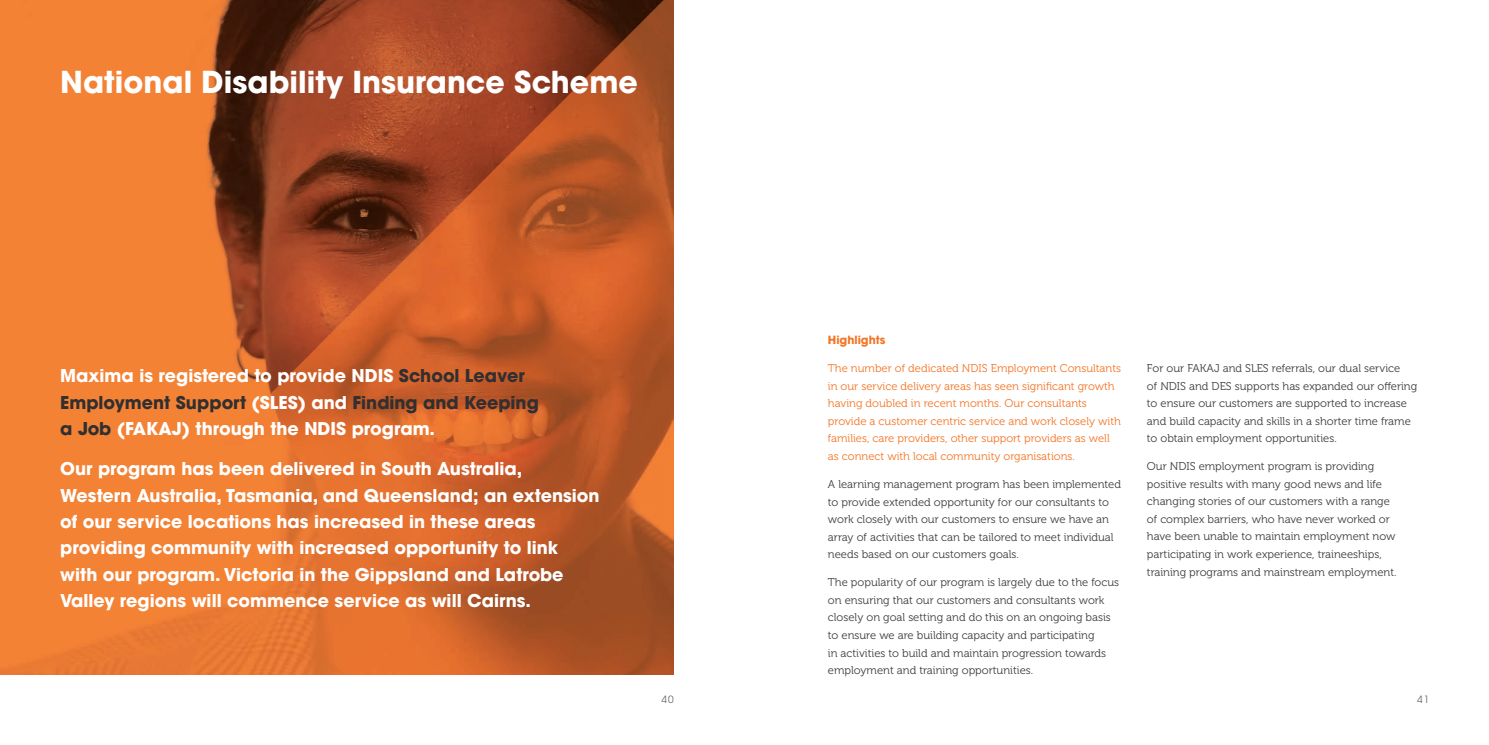
<style>
.page{position:relative;width:1489px;height:745px;background:#fff}
.page>*{position:absolute;margin:0;border:0;box-sizing:border-box;transform-origin:0 0}
.t1{font:700 30px "ITC Avant Garde Pro";color:#fff}
.t2{font:700 17.5px/26.2px "ITC Avant Garde Pro";color:#fff}
.t3{font:11.25px/17.5px "Museo 300";color:#3e3e3f}
.t4{font:11.25px/17.5px "Museo 300";color:#f47525}
.t5{font:700 11.25px "ITC Avant Garde Pro";color:#f47525}
.t6{font:10px "ITC Avant Garde Pro";color:#69696c}
.s1{color:#312f30}
</style>
<div class="page">
<img style="left:0;top:0;width:673px;height:673px">
<h1 class="t1" style="left:60px;top:62px;width:579px">National Disability Insurance Scheme</h1>
<h2 class="t2" style="left:60px;top:362px;width:480px">Maxima is registered to provide NDIS <span class="s1">School Leaver<br>Employment Support</span> (SLES) and <span class="s1">Finding and Keeping a Job</span> (FAKAJ) through the NDIS program.</h2>
<p class="t2" style="left:60px;top:455px;width:540px">Our program has been delivered in South Australia,<br>Western Australia, Tasmania, and Queensland; an extension of our service locations has increased in these areas providing community with increased opportunity to link with our program. Victoria in the Gippsland and Latrobe Valley regions will commence service as will Cairns.</p>
<p class="t5" style="left:827px;top:332px;width:59px">Highlights</p>
<p class="t4" style="left:827px;top:360px;width:295px">The number of dedicated NDIS Employment Consultants in our service delivery areas has seen significant growth having doubled in recent months. Our consultants provide a customer centric service and work closely with families, care providers, other support providers as well as connect with local community organisations.</p>
<p class="t3" style="left:827px;top:475px;width:294px">A learning management program has been implemented to provide extended opportunity for our consultants to work closely with our customers to ensure we have an array of activities that can be tailored to meet individual needs based on our customers goals.</p>
<p class="t3" style="left:827px;top:573px;width:293px">The popularity of our program is largely due to the focus on ensuring that our customers and consultants work closely on goal setting and do this on an ongoing basis to ensure we are building capacity and participating<br>in activities to build and maintain progression towards employment and training opportunities.</p>
<p class="t3" style="left:1146px;top:359px;width:272px">For our FAKAJ and SLES referrals, our dual service<br>of NDIS and DES supports has expanded our offering to ensure our customers are supported to increase and build capacity and skills in a shorter time frame to obtain employment opportunities.</p>
<p class="t3" style="left:1146px;top:457px;width:251px">Our NDIS employment program is providing positive results with many good news and life changing stories of our customers with a range of complex barriers, who have never worked or have been unable to maintain employment now participating in work experience, traineeships, training programs and mainstream employment.</p>
<p class="t6" style="left:661px;top:692px;width:14px">40</p>
<p class="t6" style="left:1416px;top:692px;width:14px">41</p>
</div>
